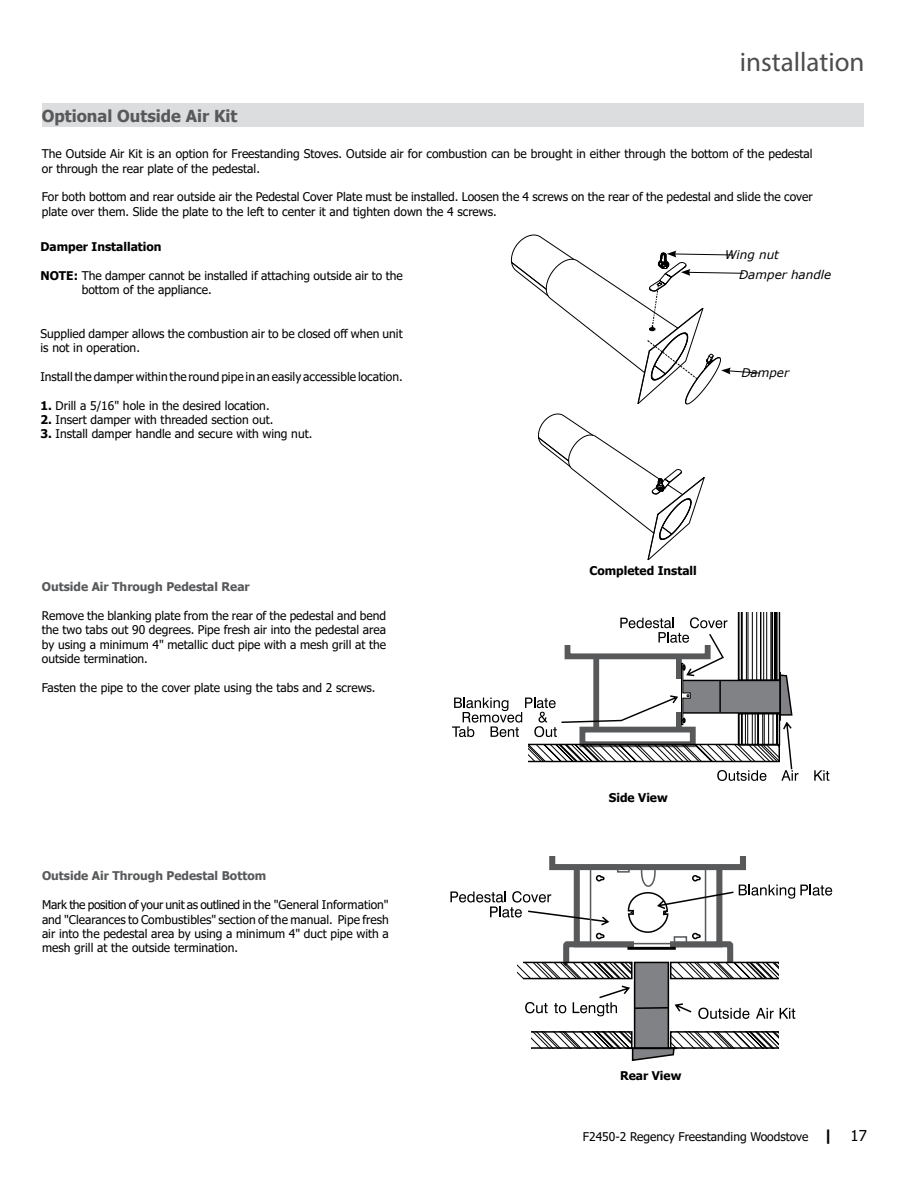
<style>
.page{position:relative;width:918px;height:1188px;background:#fff}
.page>*{position:absolute;margin:0;border:0;box-sizing:border-box;transform-origin:0 0}
.t1{font:27px "Myriad Pro";color:#4d4d4f}
.t2{font:700 16.5px "Tahoma";color:#58595b}
.t3{font:12px/14.4px "Tahoma";color:#000}
.t4{font:700 12px "Tahoma";color:#58595b}
.t5{font:700 12px "Tahoma";color:#000}
.t6{font:italic 12px/20px "Verdana";color:#000}
.s1{font-weight:700}
.s2{font-weight:700;font-size:15px}
.s3{font-size:15px}
</style>
<div class="page">
<div style="left:549px;top:846px;width:197px;height:24px;background:#fff;border:6px solid #58595b"></div>
<div style="left:537px;top:844px;width:224px;height:11px;background:#fff"></div>
<svg style="left:450px;top:864px;width:382px;height:197px"></svg>
<hr style="left:741px;top:607px;width:1px;height:73px;background:#000">
<hr style="left:742px;top:607px;width:1px;height:73px;background:#000">
<hr style="left:746px;top:607px;width:1px;height:73px;background:#000">
<hr style="left:748px;top:607px;width:1px;height:73px;background:#000">
<hr style="left:752px;top:607px;width:1px;height:73px;background:#000">
<hr style="left:756px;top:607px;width:1px;height:73px;background:#000">
<hr style="left:760px;top:607px;width:1px;height:73px;background:#000">
<hr style="left:761px;top:607px;width:1px;height:73px;background:#000">
<hr style="left:763px;top:607px;width:1px;height:73px;background:#000">
<hr style="left:766px;top:607px;width:1px;height:73px;background:#000">
<hr style="left:771px;top:607px;width:1px;height:73px;background:#000">
<hr style="left:772px;top:607px;width:1px;height:73px;background:#000">
<hr style="left:774px;top:607px;width:1px;height:73px;background:#000">
<hr style="left:775px;top:607px;width:1px;height:73px;background:#000">
<hr style="left:776px;top:607px;width:1px;height:73px;background:#000">
<hr style="left:777px;top:607px;width:1px;height:73px;background:#000">
<svg style="left:814px;top:770px;width:15px;height:11px"></svg>
<div style="left:736px;top:600px;width:48px;height:11px;background:#fff"></div>
<svg style="left:452px;top:617px;width:346px;height:164px"></svg>
<svg style="left:538px;top:413px;width:167px;height:146px"></svg>
<svg style="left:511px;top:234px;width:249px;height:171px"></svg>
<div style="left:42px;top:104px;width:822px;height:23px;background:#dcddde"></div>
<h2 class="t2" style="left:42px;top:104px;width:197px">Optional Outside Air Kit</h2>
<h1 class="t1" style="left:740px;top:45px;width:126px">installation</h1>
<p class="t3" style="left:42px;top:147px;width:772px">The Outside Air Kit is an option for Freestanding Stoves. Outside air for combustion can be brought in either through the bottom of the pedestal or through the rear plate of the pedestal.</p>
<p class="t3" style="left:42px;top:190px;width:772px">For both bottom and rear outside air the Pedestal Cover Plate must be installed. Loosen the 4 screws on the rear of the pedestal and slide the cover plate over them. Slide the plate to the left to center it and tighten down the 4 screws.</p>
<p class="t5" style="left:40px;top:238px;width:123px">Damper Installation</p>
<p class="t3" style="left:82px;top:269px;width:322px;text-indent:-41px"><span class="s1">NOTE:</span> The damper cannot be installed if attaching outside air to the bottom of the appliance.</p>
<p class="t3" style="left:40px;top:327px;width:364px">Supplied damper allows the combustion air to be closed off when unit is not in operation.</p>
<p class="t3" style="left:40px;top:370px;width:364px">Install the damper within the round pipe in an easily accessible location.</p>
<p class="t3" style="left:40px;top:399px;width:231px"><span class="s1">1.</span> Drill a 5/16" hole in the desired location.</p>
<p class="t3" style="left:40px;top:413px;width:234px"><span class="s1">2.</span> Insert damper with threaded section out.</p>
<p class="t3" style="left:40px;top:427px;width:273px"><span class="s1">3.</span> Install damper handle and secure with wing nut.</p>
<p class="t4" style="left:42px;top:578px;width:209px">Outside Air Through Pedestal Rear</p>
<p class="t3" style="left:42px;top:609px;width:346px;text-align:justify">Remove the blanking plate from the rear of the pedestal and bend the two tabs out 90 degrees. Pipe fresh air into the pedestal area by using a minimum 4" metallic duct pipe with a mesh grill at the outside termination.</p>
<p class="t3" style="left:42px;top:681px;width:335px">Fasten the pipe to the cover plate using the tabs and 2 screws.</p>
<p class="t4" style="left:42px;top:868px;width:226px">Outside Air Through Pedestal Bottom</p>
<p class="t3" style="left:42px;top:898px;width:348px;text-align:justify">Mark the position of your unit as outlined in the "General Information" and "Clearances to Combustibles" section of the manual. Pipe fresh air into the pedestal area by using a minimum 4" duct pipe with a mesh grill at the outside termination.</p>
<p class="t6" style="left:739px;top:244px;width:94px;text-indent:-14px">Wing nut<br>Damper handle</p>
<p class="t6" style="left:741px;top:363px;width:49px">Damper</p>
<p class="t5" style="left:589px;top:562px;width:109px">Completed Install</p>
<p class="t5" style="left:609px;top:790px;width:60px">Side View</p>
<p class="t5" style="left:620px;top:1067px;width:63px">Rear View</p>
<p class="t3" style="left:583px;top:1130px;width:286px">F2450-2 Regency Freestanding Woodstove <span class="s2">|</span> <span class="s3">17</span></p>
</div>
